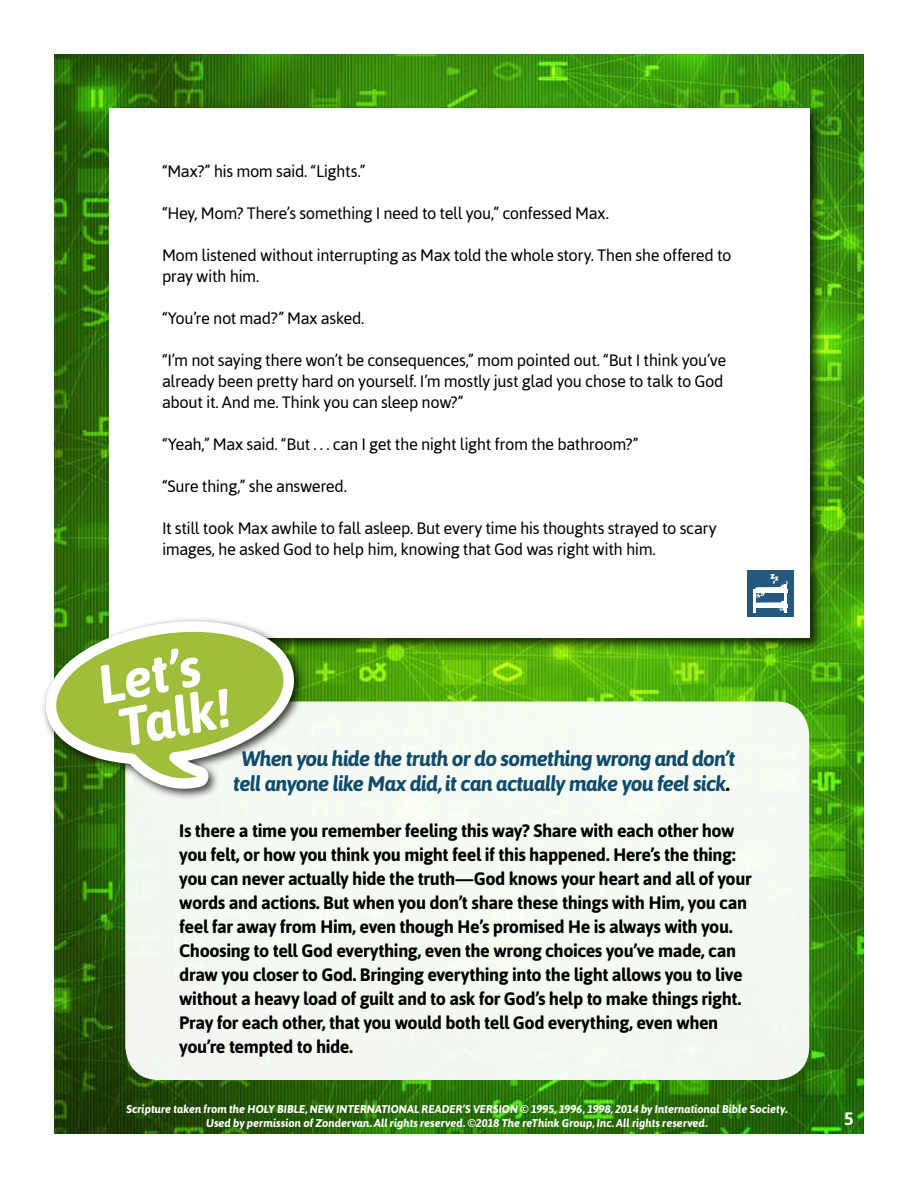
<style>
.page{position:relative;width:918px;height:1188px;background:#fff}
.page>*{position:absolute;margin:0;border:0;box-sizing:border-box;transform-origin:0 0}
.t1{font:italic 700 54px/46px "Asap";color:#fff}
.t2{font:italic 700 21px/25.2px "Asap";letter-spacing:-.035em;color:#114b6c;text-align:center}
.t3{font:700 18px/24px "Asap";letter-spacing:-.025em;color:#000}
.t4{font:700 18px "Asap";color:#fff}
.t5{font:16.5px/21px "Asap";letter-spacing:-.025em;color:#000}
.t6{font:italic 700 11.25px/13.5px "Asap";color:#fff;text-align:center}
.s1{font-style:normal;color:#000}
</style>
<div class="page">
<img style="left:54px;top:54px;width:810px;height:1080px">
<div style="left:106px;top:105px;width:717px;height:546px;background:#000;opacity:.75"></div>
<div style="left:110px;top:108px;width:700px;height:530px;background:#fff"></div>
<div style="left:125px;top:701px;width:684px;height:379px;background:#f5f9f2;border-radius:34px"></div>
<div style="left:747px;top:570px;width:47px;height:47px;background:#24587f"></div>
<hr style="left:784px;top:584px;width:3px;height:29px;background:#fff">
<hr style="left:753px;top:589px;width:3px;height:24px;background:#fff">
<svg style="left:755px;top:574px;width:34px;height:36px"></svg>
<div style="left:41px;top:617px;width:265px;height:183px;background:#000;opacity:.75"></div>
<svg style="left:41px;top:619px;width:261px;height:170px"></svg>
<p class="t5" style="left:162px;top:161px;width:205px">“Max?” his mom said. “Lights.”</p>
<p class="t5" style="left:162px;top:203px;width:448px">“Hey, Mom? There’s something I need to tell you,” confessed Max.</p>
<p class="t5" style="left:162px;top:245px;width:571px">Mom listened without interrupting as Max told the whole story. Then she offered to pray with him.</p>
<p class="t5" style="left:162px;top:308px;width:204px">“You’re not mad?” Max asked.</p>
<p class="t5" style="left:162px;top:350px;width:566px">“I’m not saying there won’t be consequences,” mom pointed out. “But I think you’ve already been pretty hard on yourself. I’m mostly just glad you chose to talk to God about it. And me. Think you can sleep now?”</p>
<p class="t5" style="left:162px;top:434px;width:478px">“Yeah,” Max said. “But . . . can I get the night light from the bathroom?”</p>
<p class="t5" style="left:162px;top:476px;width:187px">“Sure thing,” she answered.</p>
<p class="t5" style="left:162px;top:518px;width:556px">It still took Max awhile to fall asleep. But every time his thoughts strayed to scary images, he asked God to help him, knowing that God was right with him.</p>
<h1 class="t1" style="left:94px;top:662px;width:127px;rotate:-11deg">Let’s<br>Talk!</h1>
<p class="t2" style="left:233px;top:746px;width:504px">When you hide the truth or do something wrong and don’t tell anyone like Max did, it can actually make you feel sick<span class="s1">.</span></p>
<p class="t3" style="left:179px;top:818px;width:574px">Is there a time you remember feeling this way? Share with each other how you felt, or how you think you might feel if this happened. Here’s the thing: you can never actually hide the truth—God knows your heart and all of your words and actions. But when you don’t share these things with Him, you can feel far away from Him, even though He’s promised He is always with you.<br>Choosing to tell God everything, even the wrong choices you’ve made, can draw you closer to God. Bringing everything into the light allows you to live without a heavy load of guilt and to ask for God’s help to make things right.<br>Pray for each other, that you would both tell God everything, even when you’re tempted to hide.</p>
<p class="t6" style="left:126px;top:1102px;width:662px">Scripture taken from the HOLY BIBLE, NEW INTERNATIONAL READER’S VERSION © 1995, 1996, 1998, 2014 by International Bible Society.<br>Used by permission of Zondervan. All rights reserved. ©2018 The reThink Group, Inc. All rights reserved.</p>
<p class="t4" style="left:844px;top:1109px;width:11px">5</p>
</div>
